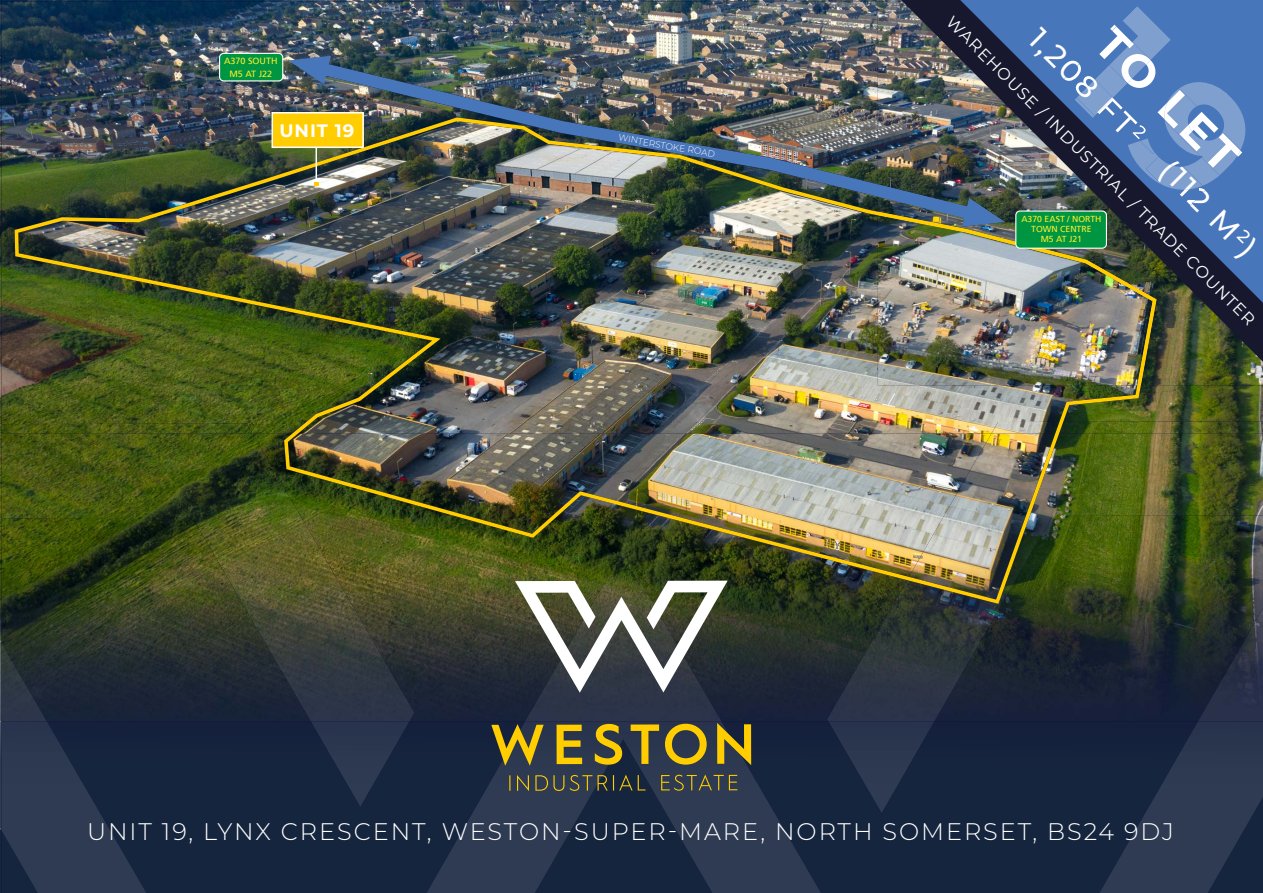
<style>
.page{position:relative;width:1263px;height:893px;background:#fff}
.page>*{position:absolute;margin:0;border:0;box-sizing:border-box;transform-origin:0 0}
.t1{font:700 45px "Montserrat";color:#fff}
.t2{font:500 30px "Montserrat";color:#fff}
.t3{font:300 24px "Montserrat";letter-spacing:.08em;color:#fff}
.t4{font:700 18px "Montserrat";letter-spacing:.05em;color:#fff}
.t5{font:16.5px "Montserrat";color:#fff}
.t6{font:9px/12.6px "Frutiger CE";color:#ffef2c;text-align:center}
.t7{font:300 9px "Montserrat";color:#fff}
.t8{font:8.7px/9.8px "Frutiger CE";color:#ffef2c;text-align:center}
</style>
<div class="page">
<img style="left:0;top:0;width:878px;height:52px">
<img style="left:0;top:52px;width:2px;height:372px">
<img style="left:2px;top:2px;width:876px;height:422px">
<img style="left:1156px;top:385px;width:107px;height:36px">
<div style="left:146px;top:721px;width:1117px;height:172px;background:#16253e"></div>
<svg style="left:0;top:830px;width:2px;height:63px"></svg>
<img style="left:414px;top:604px;width:101px;height:21px">
<img style="left:414px;top:625px;width:111px;height:96px">
<img style="left:0;top:434px;width:2px;height:206px">
<img style="left:1156px;top:421px;width:107px;height:13px">
<img style="left:828px;top:721px;width:106px;height:92px">
<img style="left:1156px;top:434px;width:107px;height:117px">
<svg style="left:0;top:424px;width:2px;height:10px"></svg>
<img style="left:2px;top:424px;width:13px;height:10px">
<img style="left:311px;top:721px;width:98px;height:86px">
<img style="left:2px;top:434px;width:412px;height:287px">
<img style="left:426px;top:764px;width:158px;height:129px">
<img style="left:635px;top:721px;width:158px;height:172px">
<img style="left:792px;top:842px;width:29px;height:51px">
<img style="left:1099px;top:849px;width:134px;height:44px">
<img style="left:583px;top:721px;width:53px;height:88px">
<img style="left:1124px;top:764px;width:139px;height:86px">
<img style="left:500px;top:721px;width:84px;height:44px">
<img style="left:1173px;top:721px;width:90px;height:44px">
<img style="left:0;top:640px;width:2px;height:190px">
<img style="left:2px;top:721px;width:144px;height:172px">
<img style="left:525px;top:551px;width:738px;height:170px">
<img style="left:2px;top:643px;width:45px;height:78px">
<svg style="left:491px;top:724px;width:53px;height:42px;background:#72682d"></svg>
<svg style="left:556px;top:725px;width:26px;height:39px"></svg>
<svg style="left:595px;top:724px;width:27px;height:41px"></svg>
<svg style="left:631px;top:724px;width:28px;height:40px"></svg>
<svg style="left:665px;top:724px;width:42px;height:41px;background:#84752c"></svg>
<svg style="left:717px;top:723px;width:34px;height:42px"></svg>
<svg style="left:509px;top:775px;width:1px;height:16px"></svg>
<svg style="left:517px;top:775px;width:12px;height:16px"></svg>
<svg style="left:535px;top:775px;width:29px;height:16px"></svg>
<svg style="left:570px;top:775px;width:75px;height:16px"></svg>
<svg style="left:661px;top:774px;width:76px;height:17px"></svg>
<svg style="left:515px;top:604px;width:213px;height:89px"></svg>
<img style="left:15px;top:117px;width:1141px;height:487px">
<img style="left:310px;top:60px;width:568px;height:162px">
<svg style="left:288px;top:56px;width:43px;height:28px"></svg>
<div style="left:272px;top:113px;width:91px;height:34px;background:#ffcd00"></div>
<div style="left:271px;top:112px;width:93px;height:36px;border:2px solid #fff"></div>
<div style="left:355px;top:167px;width:8px;height:8px;border:2px solid #fff;border-radius:50%"></div>
<img style="left:878px;top:0;width:385px;height:385px">
<img style="left:878px;top:218px;width:278px;height:167px">
<img style="left:878px;top:184px;width:23px;height:34px">
<div style="left:220px;top:53px;width:63px;height:28px;background:#009641;border-radius:4px"></div>
<div style="left:219px;top:53px;width:64px;height:29px;border:1px solid #fff;border-radius:4px"></div>
<img style="left:901px;top:0;width:362px;height:362px">
<svg style="left:314px;top:182px;width:4px;height:3px"></svg>
<p class="t6" style="left:224px;top:55px;width:55px">A370 SOUTH<br>M5 AT J22</p>
<p class="t4" style="left:280px;top:118px;width:76px">UNIT 19</p>
<p class="t7" style="left:620px;top:131px;width:99px;rotate:10deg">WINTERSTOKE ROAD</p>
<p class="t5" style="left:957px;top:11px;width:430px;rotate:45deg">WAREHOUSE / INDUSTRIAL / TRADE COUNTER</p>
<h1 class="t1" style="left:1126px;top:13px;width:183px;rotate:45deg">TO LET</h1>
<p class="t2" style="left:1049px;top:19px;width:310px;rotate:45deg">1,208 FT<sup>2</sup> (112 M<sup>2</sup>)</p>
<p class="t8" style="left:1021px;top:214px;width:82px">A370 EAST / NORTH<br>TOWN CENTRE<br>M5 AT J21</p>
<p class="t3" style="left:87px;top:815px;width:1088px">UNIT 19, LYNX CRESCENT, WESTON-SUPER-MARE, NORTH SOMERSET, BS24 9DJ</p>
</div>
